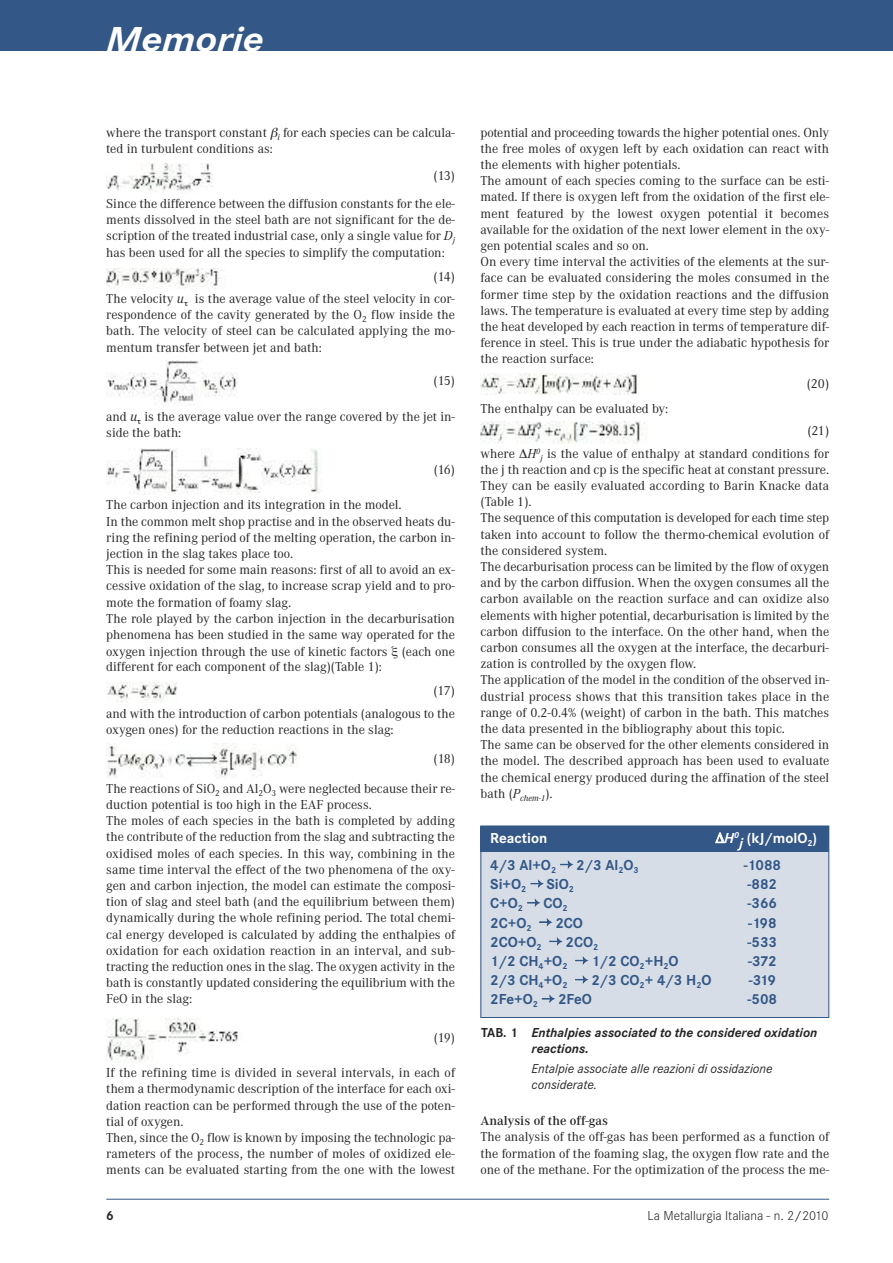
<style>
.page{position:relative;width:893px;height:1263px;background:#fff}
.page>*{position:absolute;margin:0;border:0;box-sizing:border-box;transform-origin:0 0}
.t1{font:italic 700 36px "Corporate S";color:#fff;scale:1.14 1}
.t2{font:700 15px "Corporate S";color:#335786}
.t3{font:700 15px "Corporate S";color:#fff}
.t4{font:13.5px/16.2px "Corporate A";color:#272627}
.t5{font:italic 700 13.5px/16.2px "Corporate S";color:#272627}
.t6{font:italic 13.5px/16.2px "Corporate S";color:#272627}
.t7{font:300 13.5px "Corporate S";color:#272627}
.t8{font:600 13.5px "Corporate A";color:#272627}
.t9{font:700 13.5px "Corporate S";color:#272627}
.s1{font-style:italic}
.s2{font-style:normal}
</style>
<div class="page">
<div style="left:0;top:0;width:893px;height:50px;background:#335786"></div>
<hr style="left:106px;top:1199px;width:723px;height:1px;background:#335786">
<div style="left:480px;top:851px;width:349px;height:167px;background:#d6dde7"></div>
<div style="left:480px;top:826px;width:349px;height:25px;background:#335786"></div>
<img style="left:106px;top:164px;width:107px;height:27px">
<img style="left:106px;top:269px;width:120px;height:19px">
<img style="left:106px;top:361px;width:132px;height:44px">
<img style="left:106px;top:449px;width:216px;height:46px">
<img style="left:106px;top:682px;width:72px;height:20px">
<img style="left:106px;top:743px;width:191px;height:35px">
<img style="left:106px;top:1019px;width:132px;height:43px">
<img style="left:480px;top:373px;width:157px;height:22px">
<img style="left:480px;top:422px;width:165px;height:21px">
<div style="left:480px;top:826px;width:349px;height:192px;border:1px solid #335786"></div>
<h1 class="t1" style="left:106px;top:17px;width:140px">Memorie</h1>
<p class="t4" style="left:106px;top:124px;width:350px;line-height:15.8px">where the transport constant <sub>i</sub> for each species can be calcula&shy;ted in turbulent conditions as:</p>
<p class="t4" style="left:106px;top:162px;width:350px;line-height:27.5px;text-align:right">(13)<br>Since the difference between the diffusion constants for the ele-</p>
<p class="t4" style="left:106px;top:211px;width:350px;text-align:justify">ments dissolved in the steel bath are not significant for the de&shy;scription of the treated industrial case, only a single value for <span class="s1">D</span><sub>j </sub>has been used for all the species to simplify the computation:</p>
<p class="t4" style="left:106px;top:266px;width:350px;line-height:21.6px;text-align:right">(14)<br>The velocity <span class="s1">u</span> is the average value of the steel velocity in cor-</p>
<p class="t4" style="left:106px;top:306px;width:350px;text-align:justify">respondence of the cavity generated by the O<sub>2</sub> flow inside the bath. The velocity of steel can be calculated applying the mo&shy;mentum transfer between jet and bath:</p>
<p class="t4" style="left:434px;top:372px;width:23px">(15)</p>
<p class="t4" style="left:106px;top:408px;width:350px">and <span class="s1">u</span> is the average value over the range covered by the jet in&shy;side the bath:</p>
<p class="t4" style="left:434px;top:461px;width:23px">(16)</p>
<p class="t4" style="left:106px;top:496px;width:350px">The carbon injection and its integration in the model.<br>In the common melt shop practise and in the observed heats du&shy;ring the refining period of the melting operation, the carbon in&shy;jection in the slag takes place too.<br>This is needed for some main reasons: first of all to avoid an ex&shy;cessive oxidation of the slag, to increase scrap yield and to pro&shy;mote the formation of foamy slag.<br>The role played by the carbon injection in the decarburisation phenomena has been studied in the same way operated for the oxygen injection through the use of kinetic factors (each one different for each component of the slag)(Table 1):</p>
<p class="t4" style="left:106px;top:679px;width:350px;line-height:22.8px;text-align:right">(17)<br>and with the introduction of carbon potentials (analogous to the</p>
<p class="t4" style="left:106px;top:721px;width:289px">oxygen ones) for the reduction reactions in the slag:</p>
<p class="t4" style="left:106px;top:744px;width:350px;line-height:29.4px;text-align:right">(18)<br>The reactions of SiO<sub>2</sub> and Al<sub>2</sub>O<sub>3</sub> were neglected because their re-</p>
<p class="t4" style="left:106px;top:796px;width:350px">duction potential is too high in the EAF process.<br>The moles of each species in the bath is completed by adding the contribute of the reduction from the slag and subtracting the oxidised moles of each species. In this way, combining in the same time interval the effect of the two phenomena of the oxy&shy;gen and carbon injection, the model can estimate the composi&shy;tion of slag and steel bath (and the equilibrium between them) dynamically during the whole refining period. The total chemi&shy;cal energy developed is calculated by adding the enthalpies of oxidation for each oxidation reaction in an interval, and sub&shy;tracting the reduction ones in the slag. The oxygen activity in the bath is constantly updated considering the equilibrium with the FeO in the slag:</p>
<p class="t4" style="left:434px;top:1029px;width:23px">(19)</p>
<p class="t4" style="left:106px;top:1064px;width:350px">If the refining time is divided in several intervals, in each of them a thermodynamic description of the interface for each oxi&shy;dation reaction can be performed through the use of the poten&shy;tial of oxygen.<br>Then, since the O<sub>2</sub> flow is known by imposing the technologic pa&shy;rameters of the process, the number of moles of oxidized ele&shy;ments can be evaluated starting from the one with the lowest</p>
<p class="t4" style="left:480px;top:124px;width:350px">potential and proceeding towards the higher potential ones. Only the free moles of oxygen left by each oxidation can react with the elements with higher potentials.<br>The amount of each species coming to the surface can be esti&shy;mated. If there is oxygen left from the oxidation of the first ele&shy;ment featured by the lowest oxygen potential it becomes available for the oxidation of the next lower element in the oxy&shy;gen potential scales and so on.<br>On every time interval the activities of the elements at the sur&shy;face can be evaluated considering the moles consumed in the former time step by the oxidation reactions and the diffusion laws. The temperature is evaluated at every time step by adding the heat developed by each reaction in terms of temperature dif&shy;ference in steel. This is true under the adiabatic hypothesis for the reaction surface:</p>
<p class="t4" style="left:807px;top:375px;width:24px">(20)</p>
<p class="t4" style="left:480px;top:400px;width:189px">The enthalpy can be evaluated by:</p>
<p class="t4" style="left:480px;top:419px;width:350px;line-height:22.8px;text-align:right">(21)<br>where ∆<span class="s1">H</span><sup>0</sup><sub>j</sub> is the value of enthalpy at standard conditions for</p>
<p class="t4" style="left:480px;top:461px;width:350px">the j th reaction and cp is the specific heat at constant pressure.<br>They can be easily evaluated according to Barin Knacke data (Table 1).<br>The sequence of this computation is developed for each time step taken into account to follow the thermo-chemical evolution of the considered system.<br>The decarburisation process can be limited by the flow of oxygen and by the carbon diffusion. When the oxygen consumes all the carbon available on the reaction surface and can oxidize also elements with higher potential, decarburisation is limited by the carbon diffusion to the interface. On the other hand, when the carbon consumes all the oxygen at the interface, the decarburi&shy;zation is controlled by the oxygen flow.<br>The application of the model in the condition of the observed in&shy;dustrial process shows that this transition takes place in the range of 0.2-0.4% (weight) of carbon in the bath. This matches the data presented in the bibliography about this topic.<br>The same can be observed for the other elements considered in the model. The described approach has been used to evaluate the chemical energy produced during the affination of the steel bath (<span class="s1">P</span><sub>chem-1</sub>).</p>
<p class="t3" style="left:490px;top:829px;width:59px">Reaction</p>
<p class="t3" style="left:715px;top:829px;width:103px">∆<span class="s1">H</span><sup>0</sup><span class="s1">j</span> (kJ/molO<sub>2</sub>)</p>
<p class="t2" style="left:490px;top:856px;width:150px">4/3 Al+O<sub>2</sub> → 2/3 Al<sub>2</sub>O<sub>3</sub></p>
<p class="t2" style="left:744px;top:856px;width:39px">-1088</p>
<p class="t2" style="left:490px;top:875px;width:85px">Si+O<sub>2</sub> → SiO<sub>2</sub></p>
<p class="t2" style="left:748px;top:875px;width:31px">-882</p>
<p class="t2" style="left:490px;top:894px;width:79px">C+O<sub>2</sub> → CO<sub>2</sub></p>
<p class="t2" style="left:748px;top:894px;width:31px">-366</p>
<p class="t2" style="left:490px;top:913px;width:94px">2C+O<sub>2</sub> → 2CO</p>
<p class="t2" style="left:748px;top:913px;width:30px">-198</p>
<p class="t2" style="left:490px;top:933px;width:109px">2CO+O<sub>2</sub> → 2CO<sub>2</sub></p>
<p class="t2" style="left:748px;top:933px;width:31px">-533</p>
<p class="t2" style="left:490px;top:952px;width:190px">1/2 CH<sub>4</sub>+O<sub>2</sub> → 1/2 CO<sub>2</sub>+H<sub>2</sub>O</p>
<p class="t2" style="left:748px;top:952px;width:30px">-372</p>
<p class="t2" style="left:490px;top:971px;width:223px">2/3 CH<sub>4</sub>+O<sub>2</sub> → 2/3 CO<sub>2</sub>+ 4/3 H<sub>2</sub>O</p>
<p class="t2" style="left:749px;top:971px;width:29px">-319</p>
<p class="t2" style="left:490px;top:990px;width:103px">2Fe+O<sub>2</sub> → 2FeO</p>
<p class="t2" style="left:748px;top:990px;width:31px">-508</p>
<p class="t5" style="left:531px;top:1024px;width:287px;text-indent:-50px"><span class="s2">TAB. 1</span> Enthalpies associated to the considered oxidation reactions.</p>
<p class="t6" style="left:531px;top:1060px;width:243px">Entalpie associate alle reazioni di ossidazione considerate.</p>
<p class="t8" style="left:480px;top:1112px;width:129px">Analysis of the off-gas</p>
<p class="t4" style="left:480px;top:1128px;width:350px;text-align:justify">The analysis of the off-gas has been performed as a function of the formation of the foaming slag, the oxygen flow rate and the one of the methane. For the optimization of the process the me-</p>
<p class="t9" style="left:106px;top:1207px;width:9px">6</p>
<p class="t7" style="left:648px;top:1207px;width:182px">La Metallurgia Italiana - n. 2/2010</p>
</div>
